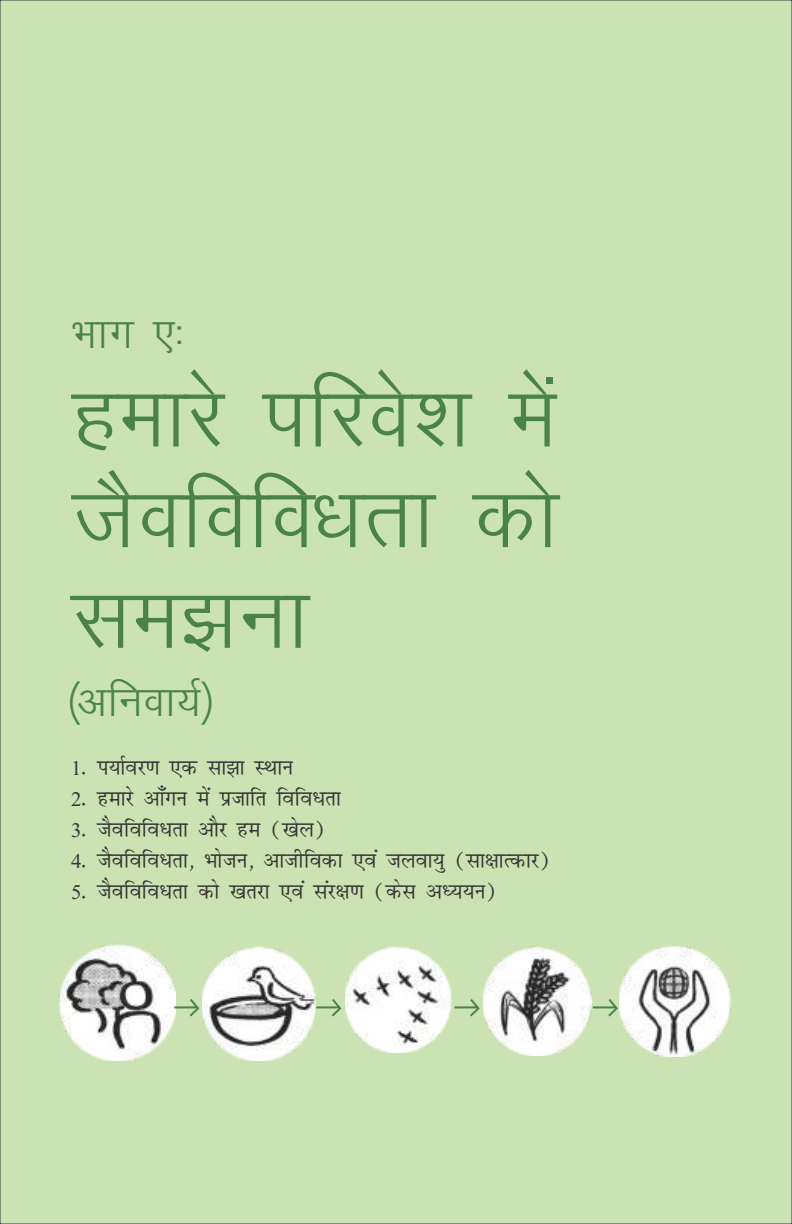
<style>
.page{position:relative;width:792px;height:1224px;background:#cbe3b2}
.page>*{position:absolute;margin:0;border:0;box-sizing:border-box;transform-origin:0 0}
.t1{font:100.6px/100.6px "Kruti Dev 010";color:#4a8348;text-align:justify}
.t2{font:50px "Kruti Dev 010";color:#4a8348}
.t3{font:26px/31.2px "Walkman Chanakya 901 Normal";color:#373435}
</style>
<div class="page">
<img style="left:59px;top:944px;width:116px;height:117px">
<img style="left:203px;top:946px;width:113px;height:115px">
<img style="left:345px;top:946px;width:107px;height:107px">
<img style="left:484px;top:946px;width:108px;height:109px">
<img style="left:619px;top:946px;width:112px;height:111px">
<svg style="left:172px;top:997px;width:28px;height:22px"></svg>
<svg style="left:314px;top:997px;width:28px;height:22px"></svg>
<svg style="left:454px;top:999px;width:26px;height:18px"></svg>
<svg style="left:591px;top:997px;width:29px;height:22px"></svg>
<h2 class="t2" style="left:73px;top:308px;width:113px">Hkkx ,%</h2>
<h1 class="t1" style="left:71px;top:366px;width:489px">gekjs ifjos'k esa tSofofo/krk dks le&gt;uk</h1>
<h2 class="t2" style="left:66px;top:676px;width:149px">¼vfuok;Z½</h2>
<p class="t3" style="left:71px;top:750px;width:480px">1- i;kZoj.k ,d lk&gt;k LFkku<br>2- gekjs vk¡xu esa çtkfr fofo/rk<br>3- tSofofo/rk vkSj ge (•sy)<br>4- tSofofo/rk] Hkkstu] vkthfodk ,oa tyok;q (lk{kkRdkj)<br>5- tSofofo/rk dks •rjk ,oa laj{k.k (dsl vè;;u)</p>
</div>
